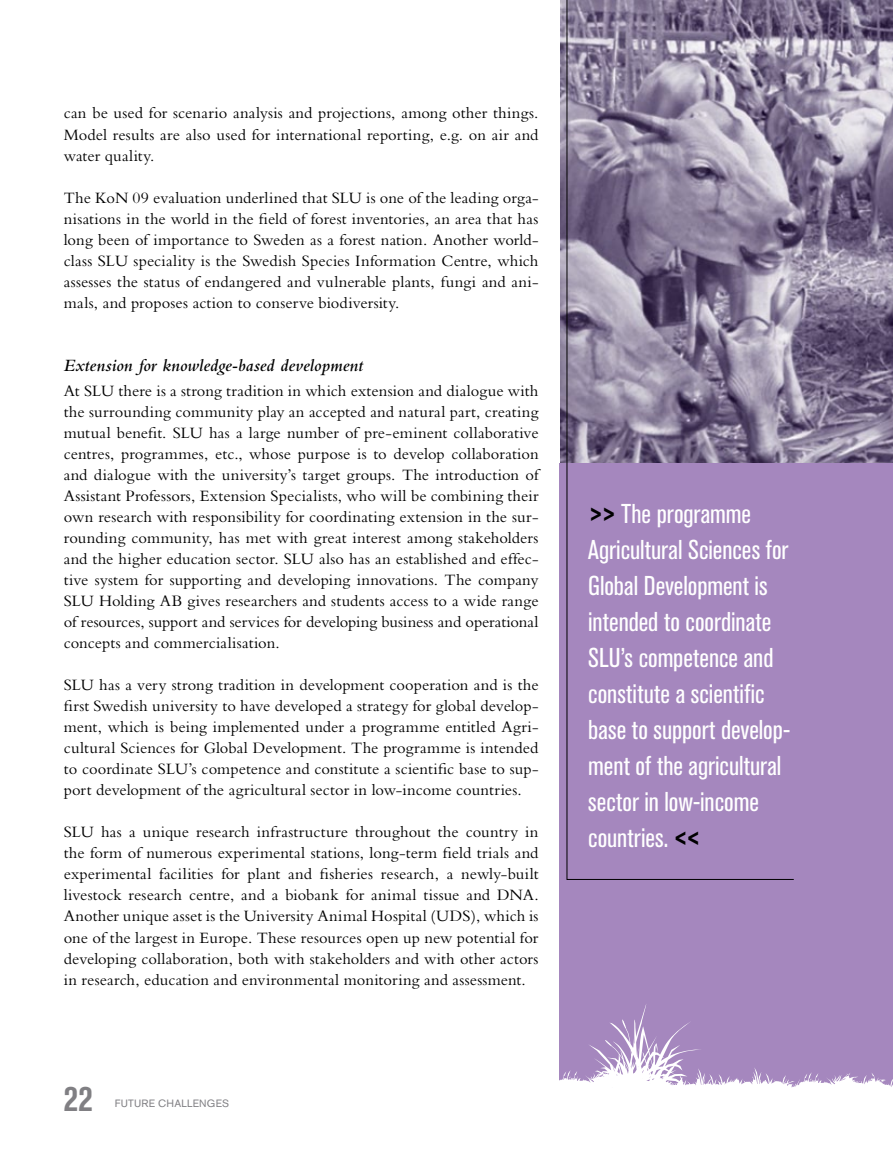
<style>
.page{position:relative;width:893px;height:1149px;background:#fff}
.page>*{position:absolute;margin:0;border:0;box-sizing:border-box;transform-origin:0 0}
.t1{font:700 condensed 36px "Akzidenz Grotesk BQ";color:#807f83}
.t2{font:condensed 27px/36px "Akzidenz Grotesk BQ";color:#fff}
.t3{font:italic 600 18px "Bembo";letter-spacing:.005em;color:#000}
.t4{font:16.5px/21px "Bembo";letter-spacing:.005em;color:#000;text-align:justify}
.t5{font:10.5px "Akzidenz Grotesk BQ";letter-spacing:.185em;color:#807f83}
.s1{font-family:"Akzidenz Grotesk BQ Bd Cnd Alt";font-stretch:normal;color:#000}
</style>
<div class="page">
<img style="left:560px;top:0;width:333px;height:463px">
<div style="left:560px;top:463px;width:333px;height:624px;background:#a587be"></div>
<svg style="left:566px;top:0;width:229px;height:880px"></svg>
<svg style="left:559px;top:1003px;width:334px;height:85px"></svg>
<p class="t4" style="left:64px;top:102px;width:476px">can be used for scenario analysis and projections, among other things.<br>Model results are also used for international reporting, e.g. on air and water quality.</p>
<p class="t4" style="left:64px;top:186px;width:476px">The KoN 09 evaluation underlined that SLU is one of the leading orga&shy;nisations in the world in the field of forest inventories, an area that has long been of importance to Sweden as a forest nation. Another world&shy;class SLU speciality is the Swedish Species Information Centre, which assesses the status of endangered and vulnerable plants, fungi and ani&shy;mals, and proposes action to conserve biodiversity.</p>
<p class="t3" style="left:64px;top:355px;width:301px">Extension for knowledge-based development</p>
<p class="t4" style="left:64px;top:380px;width:476px">At SLU there is a strong tradition in which extension and dialogue with the surrounding community play an accepted and natural part, creating mutual benefit. SLU has a large number of pre-eminent collaborative centres, programmes, etc., whose purpose is to develop collaboration and dialogue with the university’s target groups. The introduction of Assistant Professors, Extension Specialists, who will be combining their own research with responsibility for coordinating extension in the sur&shy;rounding community, has met with great interest among stakeholders and the higher education sector. SLU also has an established and effec&shy;tive system for supporting and developing innovations. The company SLU Holding AB gives researchers and students access to a wide range of resources, support and services for developing business and operational concepts and commercialisation.</p>
<p class="t4" style="left:64px;top:674px;width:476px">SLU has a very strong tradition in development cooperation and is the first Swedish university to have developed a strategy for global develop&shy;ment, which is being implemented under a programme entitled Agri&shy;cultural Sciences for Global Development. The programme is intended to coordinate SLU’s competence and constitute a scientific base to sup&shy;port development of the agricultural sector in low-income countries.</p>
<p class="t4" style="left:64px;top:821px;width:476px">SLU has a unique research infrastructure throughout the country in the form of numerous experimental stations, long-term field trials and experimental facilities for plant and fisheries research, a newly-built livestock research centre, and a biobank for animal tissue and DNA.<br>Another unique asset is the University Animal Hospital (UDS), which is one of the largest in Europe. These resources open up new potential for developing collaboration, both with stakeholders and with other actors in research, education and environmental monitoring and assessment.</p>
<h1 class="t1" style="left:64px;top:1077px;width:31px">22</h1>
<p class="t5" style="left:115px;top:1096px;width:67px">FUTURE CHALLE</p>
<p class="t5" style="left:199px;top:1096px;width:16px">NGES</p>
<h2 class="t2" style="left:588px;top:496px;width:204px"><span class="s1">&gt;&gt;</span> The programme<br>Agricultural Sciences for<br>Global Development is intended to coordinate<br>SLU’s competence and constitute a scientific base to support develop&shy;ment of the agricultural sector in low-income countries. <span class="s1">&lt;&lt;</span></h2>
</div>
